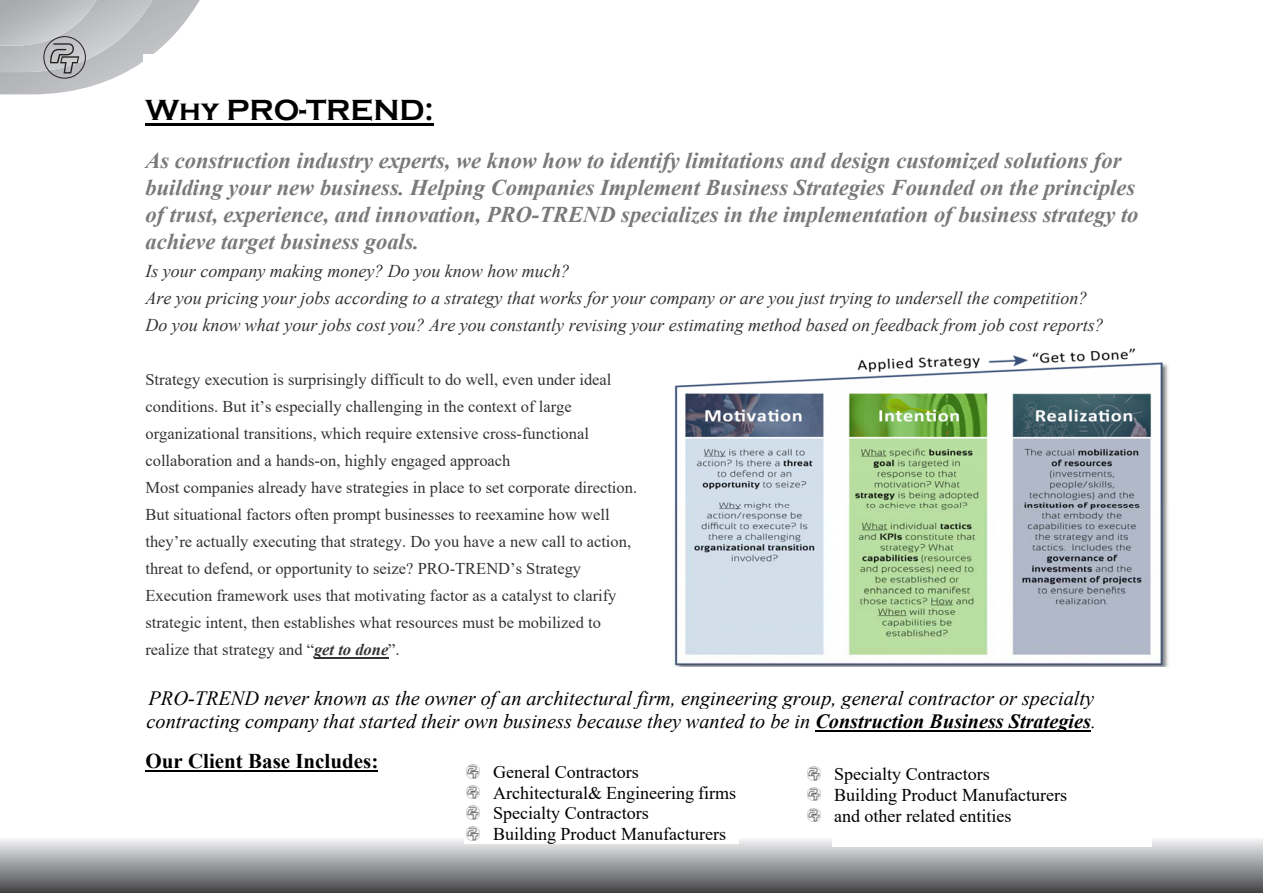
<style>
.page{position:relative;width:1263px;height:893px;background:#fff}
.page>*{position:absolute;margin:0;border:0;box-sizing:border-box;transform-origin:0 0}
.t1{font:700 30px "Copperplate Gothic";color:#000}
.t2{font:italic 700 22.5px/27px "Times New Roman";color:#797979}
.t3{font:700 21px "Times New Roman";color:#000}
.t4{font:italic 20.25px/23.2px "Times New Roman";color:#000}
.t5{font:italic 18px/27px "Times New Roman";color:#333}
.t6{font:18px/20.7px "Times New Roman";color:#000}
.t7{font:16.5px/27px "Times New Roman";color:#333}
.s1{font-weight:700;font-style:italic}
.s2{font-weight:700}
</style>
<div class="page">
<img style="left:0;top:0;width:200px;height:94px">
<img style="left:0;top:0;width:153px;height:72px">
<img style="left:0;top:0;width:97px;height:46px">
<svg style="left:43px;top:36px;width:43px;height:43px;background:#a6a6a8"></svg>
<div style="left:0;top:839px;width:1263px;height:54px;background:linear-gradient(to bottom,#f0f1f3,#46474a)"></div>
<div style="left:143px;top:54px;width:950px;height:14px;background:#fff"></div>
<div style="left:143px;top:68px;width:950px;height:26px;background:#fff"></div>
<hr style="left:145px;top:123px;width:289px;height:3px;background:#000">
<hr style="left:314px;top:657px;width:74px;height:2px;background:#333">
<hr style="left:815px;top:730px;width:276px;height:2px;background:#000">
<hr style="left:145px;top:770px;width:233px;height:2px;background:#000">
<img style="left:674px;top:348px;width:495px;height:319px">
<img style="left:466px;top:764px;width:14px;height:14px">
<img style="left:466px;top:785px;width:14px;height:14px">
<img style="left:466px;top:806px;width:14px;height:13px">
<div style="left:464px;top:824px;width:274px;height:20px;background:#fff"></div>
<img style="left:466px;top:827px;width:14px;height:13px">
<img style="left:807px;top:767px;width:14px;height:13px">
<img style="left:807px;top:787px;width:14px;height:14px">
<img style="left:807px;top:808px;width:14px;height:14px">
<div style="left:832px;top:826px;width:319px;height:20px;background:#fff"></div>
<p class="t1" style="left:145px;top:94px;width:290px">Why PRO-TREND:</p>
<p class="t2" style="left:145px;top:147px;width:995px">As construction industry experts, we know how to identify limitations and design customized solutions for building your new business. Helping Companies Implement Business Strategies Founded on the principles of trust, experience, and innovation, PRO-TREND specializes in the implementation of business strategy to achieve target business goals.</p>
<p class="t5" style="left:145px;top:258px;width:960px">Is your company making money? Do you know how much?<br>Are you pricing yourjobs according to a strategy that works for your company or are you just trying to undersell the competition?<br>Do you know what yourjobs cost you? Are you constantly revising your estimating method based on feedbackfrom job cost reports?</p>
<p class="t7" style="left:145px;top:366px;width:493px">Strategy execution is surprisingly difficult to do well, even under ideal conditions. But s’i t especially challenging in the context of large organizational transitions, which require extensive cross-functional collaboration and a hands-on, highly engaged approach<br>Most companies already have strategies in place to set corporate direction.<br>But situational factors often prompt businesses to reexamine how well they’re actually executing that strategy. Do you have a new call to action, threat to defend, or opportunity to seize? PRO-TREND s’ Strategy Execution framework uses that motivating factor as a catalyst to clarify strategic intent, then establishes what resources must be mobilized to realize that strategy and “<span class="s1">get to done</span> .“</p>
<p class="t4" style="left:146px;top:687px;width:951px">PRO-TREND never known as the owner ofan architecturalfirm, engineering group, general contractor or specialty contracting company that started their own business because they wanted to be in <span class="s2">Construction Business Strategies</span>.</p>
<p class="t6" style="left:493px;top:761px;width:147px">General Contractors</p>
<p class="t3" style="left:145px;top:746px;width:234px">Our Client Base Includes:</p>
<p class="t6" style="left:834px;top:763px;width:234px">Specialty Contractors<br>Building Product Manufacturers and other related entities</p>
<p class="t6" style="left:493px;top:782px;width:244px">Architectural&amp; Engineering firms<br>Specialty Contractors<br>Building Product Manufacturers</p>
</div>
